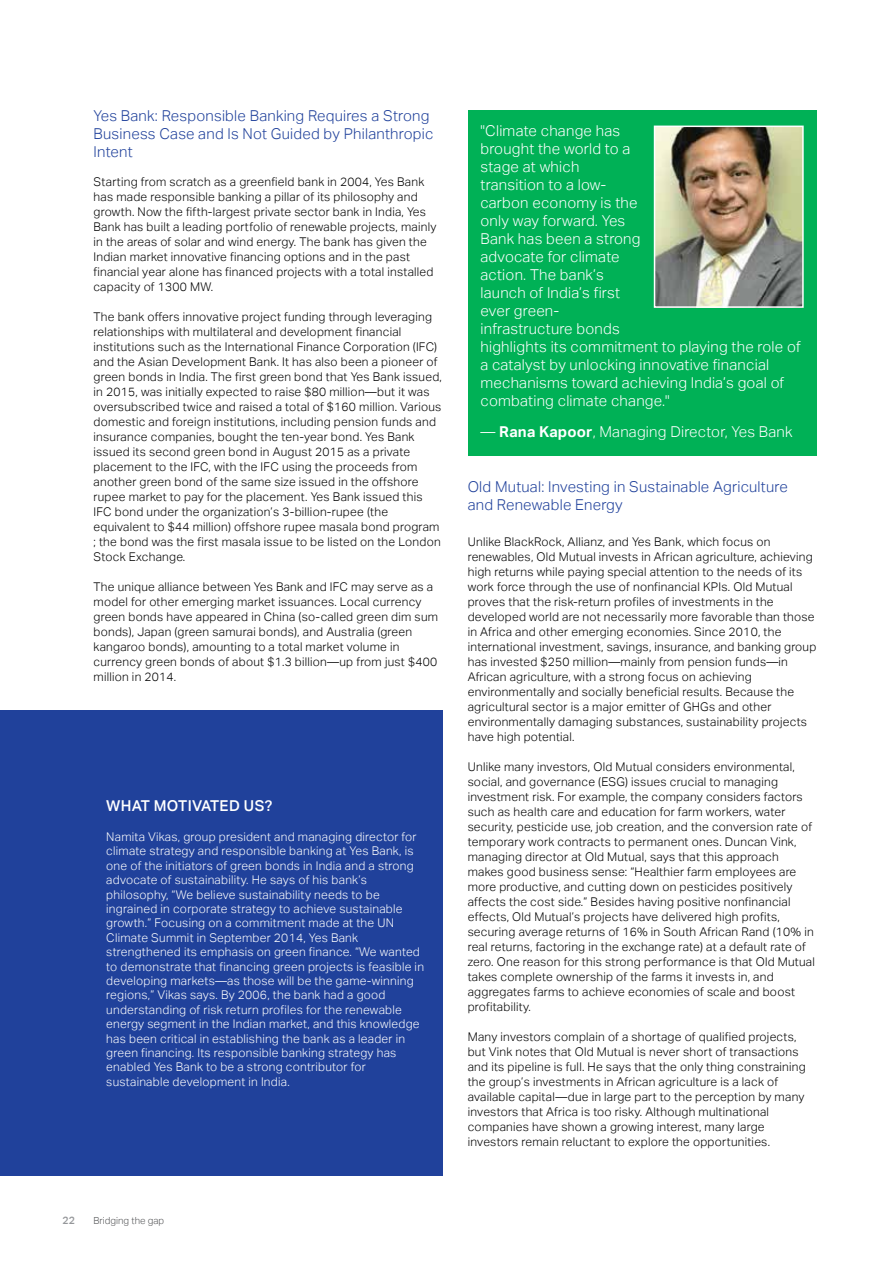
<style>
.page{position:relative;width:893px;height:1263px;background:#fff}
.page>*{position:absolute;margin:0;border:0;box-sizing:border-box;transform-origin:0 0}
.t1{font:300 15px/18px "Aktiv Grotesk";letter-spacing:.015em;color:#fff}
.t2{font:300 15px/18px "Aktiv Grotesk";letter-spacing:.015em;color:#20419b}
.t3{font:500 15px "Aktiv Grotesk";letter-spacing:.02em;color:#fff}
.t4{font:300 12px/15px "Aktiv Grotesk";letter-spacing:.02em;color:#000}
.t5{font:300 12px/14.4px "Aktiv Grotesk";letter-spacing:.02em;color:#fff}
.t6{font:500 10.5px "Aktiv Grotesk";color:#95979a}
.t7{font:300 9.75px "Aktiv Grotesk";color:#58595b}
.s1{font-weight:700}
</style>
<div class="page">
<div style="left:0;top:711px;width:442px;height:465px;background:#20419b"></div>
<div style="left:468px;top:111px;width:348px;height:345px;background:#00b156"></div>
<img style="left:657px;top:129px;width:144px;height:176px">
<div style="left:654px;top:126px;width:150px;height:182px;border:2px solid #fff"></div>
<p class="t2" style="left:94px;top:107px;width:341px">Yes Bank: Responsible Banking Requires a Strong<br>Business Case and Is Not Guided by Philanthropic<br>Intent</p>
<p class="t4" style="left:94px;top:174px;width:344px">Starting from scratch as a greenfield bank in 2004, Yes Bank has made responsible banking a pillar of its philosophy and growth. Now the fifth-largest private sector bank in India, Yes Bank has built a leading portfolio of renewable projects, mainly in the areas of solar and wind energy. The bank has given the Indian market innovative financing options and in the past financial year alone has financed projects with a total installed capacity of 1300 MW.</p>
<p class="t4" style="left:94px;top:309px;width:350px">The bank offers innovative project funding through leveraging relationships with multilateral and development financial institutions such as the International Finance Corporation (IFC) and the Asian Development Bank. It has also been a pioneer of green bonds in India. The first green bond that Yes Bank issued, in 2015, was initially expected to raise $80 million—but it was oversubscribed twice and raised a total of $160 million. Various domestic and foreign institutions, including pension funds and insurance companies, bought the ten-year bond. Yes Bank issued its second green bond in August 2015 as a private placement to the IFC, with the IFC using the proceeds from another green bond of the same size issued in the offshore rupee market to pay for the placement. Yes Bank issued this IFC bond under the organization’s 3-billion-rupee (the equivalent to $44 million) offshore rupee masala bond program ; the bond was the first masala issue to be listed on the London Stock Exchange.</p>
<p class="t4" style="left:94px;top:579px;width:346px">The unique alliance between Yes Bank and IFC may serve as a model for other emerging market issuances. Local currency green bonds have appeared in China (so-called green dim sum bonds), Japan (green samurai bonds), and Australia (green kangaroo bonds), amounting to a total market volume in currency green bonds of about $1.3 billion—up from just $400 million in 2014.</p>
<p class="t3" style="left:106px;top:797px;width:58px">WHAT MOTI</p>
<p class="t3" style="left:192px;top:797px;width:20px">VATED</p>
<p class="t3" style="left:244px;top:797px;width:30px">US?</p>
<p class="t5" style="left:106px;top:829px;width:319px">Namita Vikas, group president and managing director for climate strategy and responsible banking at Yes Bank, is one of the initiators of green bonds in India and a strong advocate of sustainability. He says of his bank’s philosophy, “We believe sustainability needs to be ingrained in corporate strategy to achieve sustainable growth.” Focusing on a commitment made at the UN Climate Summit in September 2014, Yes Bank strengthened its emphasis on green finance. “We wanted to demonstrate that financing green projects is feasible in developing markets—as those will be the game-winning regions,” Vikas says. By 2006, the bank had a good understanding of risk return profiles for the renewable energy segment in the Indian market, and this knowledge has been critical in establishing the bank as a leader in green financing. Its responsible banking strategy has enabled Yes Bank to be a strong contributor for sustainable development in India.</p>
<p class="t1" style="left:480px;top:122px;width:322px">"Climate change has<br>brought the world to a<br>stage at which<br>transition to a low-<br>carbon economy is the<br>only way forward. Yes<br>Bank has been a strong<br>advocate for climate<br>action. The bank’s<br>launch of India’s first<br>ever green-<br>infrastructure bonds<br>highlights its commitment to playing the role of a catalyst by unlocking innovative financial mechanisms toward achieving India’s goal of combating climate change."</p>
<p class="t1" style="left:480px;top:423px;width:314px">— <span class="s1">Rana Kapoor</span>, Managing Director, Yes Bank</p>
<p class="t2" style="left:468px;top:478px;width:321px">Old Mutual: Investing in Sustainable Agriculture and Renewable Energy</p>
<p class="t4" style="left:468px;top:534px;width:350px">Unlike BlackRock, Allianz, and Yes Bank, which focus on renewables, Old Mutual invests in African agriculture, achieving high returns while paying special attention to the needs of its work force through the use of nonfinancial KPIs. Old Mutual proves that the risk-return profiles of investments in the developed world are not necessarily more favorable than those in Africa and other emerging economies. Since 2010, the international investment, savings, insurance, and banking group has invested $250 million—mainly from pension funds—in African agriculture, with a strong focus on achieving environmentally and socially beneficial results. Because the agricultural sector is a major emitter of GHGs and other environmentally damaging substances, sustainability projects have high potential.</p>
<p class="t4" style="left:468px;top:759px;width:349px">Unlike many investors, Old Mutual considers environmental, social, and governance (ESG) issues crucial to managing investment risk. For example, the company considers factors such as health care and education for farm workers, water security, pesticide use, job creation, and the conversion rate of temporary work contracts to permanent ones. Duncan Vink, managing director at Old Mutual, says that this approach makes good business sense: “Healthier farm employees are more productive, and cutting down on pesticides positively affects the cost side.” Besides having positive nonfinancial effects, Old Mutual’s projects have delivered high profits, securing average returns of 16% in South African Rand (10% in real returns, factoring in the exchange rate) at a default rate of zero. One reason for this strong performance is that Old Mutual takes complete ownership of the farms it invests in, and aggregates farms to achieve economies of scale and boost profitability.</p>
<p class="t4" style="left:468px;top:1029px;width:340px">Many investors complain of a shortage of qualified projects, but Vink notes that Old Mutual is never short of transactions and its pipeline is full. He says that the only thing constraining the group’s investments in African agriculture is a lack of available capital—due in large part to the perception by many investors that Africa is too risky. Although multinational companies have shown a growing interest, many large investors remain reluctant to explore the opportunities.</p>
<p class="t6" style="left:62px;top:1214px;width:14px">22</p>
<p class="t7" style="left:94px;top:1215px;width:72px">Bridging the gap</p>
</div>
